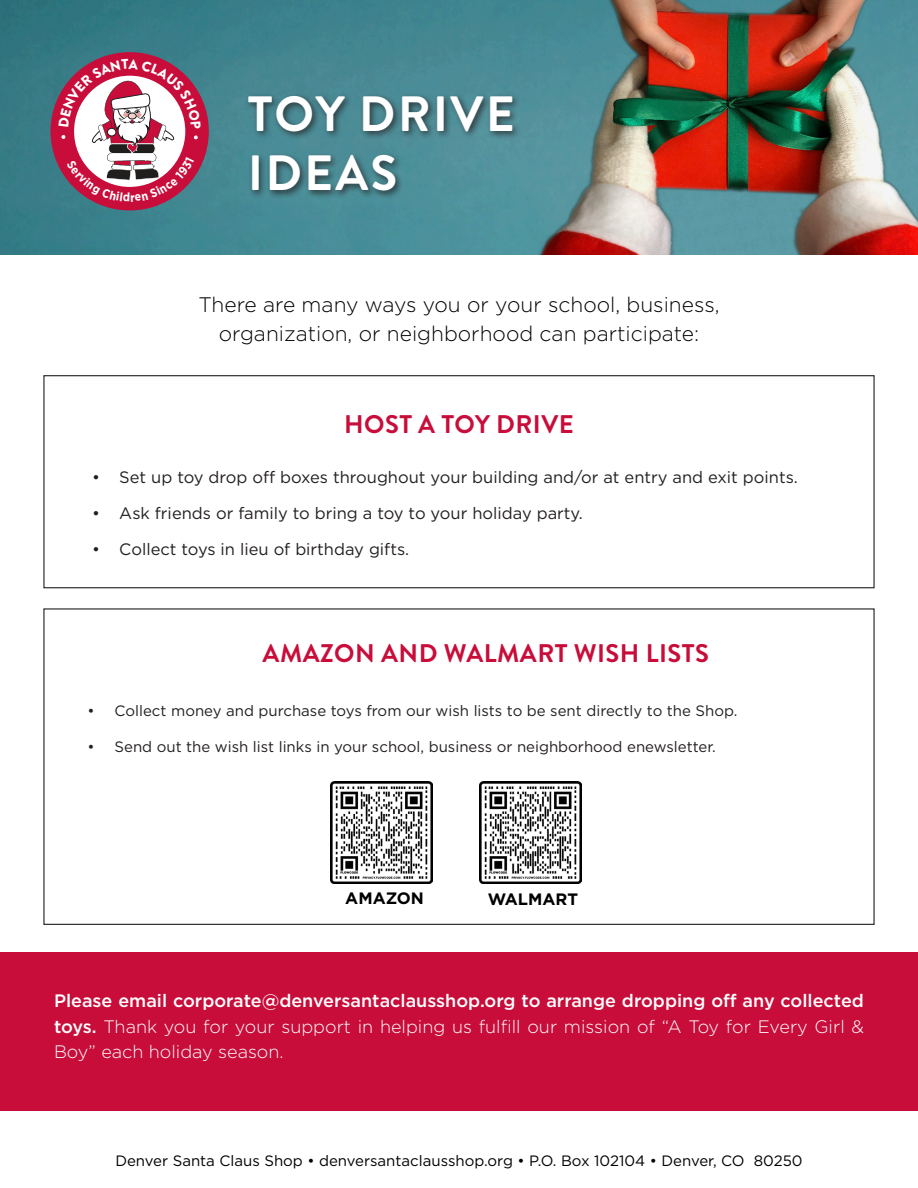
<style>
.page{position:relative;width:918px;height:1188px;background:#fff}
.page>*{position:absolute;margin:0;border:0;box-sizing:border-box;transform-origin:0 0}
.t1{font:700 49.5px "Brandon Grotesque";letter-spacing:.045em;color:#fff}
.t2{font:700 25.5px "Brandon Grotesque";letter-spacing:.02em;color:#c80d3a}
.t3{font:300 21px/28.5px "Gotham";color:#000;text-align:center}
.t4{font:300 18px/25.5px "Gotham";color:#fff;text-align:justify}
.t5{font:16.5px "Gotham";color:#231f20}
.t6{font:700 16.5px "Gotham";color:#000}
.t7{font:15px "Gotham";color:#231f20}
.t8{font:15px "Gotham";color:#000}
.s1{font-weight:500}
</style>
<div class="page">
<img style="left:0;top:0;width:918px;height:254px">
<div style="left:51px;top:52px;width:158px;height:158px;background:#c80d3a;border-radius:50%"></div>
<div style="left:0;top:952px;width:918px;height:158px;background:#c80d3a"></div>
<div style="left:245px;top:92px;width:277px;height:108px;background:#231f20;opacity:.75"></div>
<div style="left:43px;top:375px;width:832px;height:213px;border:1px solid #231f20"></div>
<img style="left:330px;top:782px;width:102px;height:102px">
<img style="left:479px;top:782px;width:102px;height:102px">
<svg style="left:59px;top:58px;width:142px;height:144px"></svg>
<p class="t1" style="left:248px;top:79px;width:269px">TOY DRIVE</p>
<p class="t1" style="left:248px;top:139px;width:151px">IDEAS</p>
<p class="t3" style="left:198px;top:290px;width:523px">There are many ways you or your school, business, organization, or neighborhood can participate:</p>
<p class="t2" style="left:344px;top:407px;width:231px">HOST A TOY DRIVE</p>
<p class="t5" style="left:92px;top:467px;width:707px">• Set up toy drop off boxes throughout your building and/or at entry and exit points.</p>
<p class="t5" style="left:92px;top:503px;width:492px">• Ask friends or family to bring a toy to your holiday party.</p>
<p class="t5" style="left:92px;top:539px;width:318px">• Collect toys in lieu of birthday gifts.</p>
<p class="t2" style="left:263px;top:635px;width:448px">AMAZON AND WALMART WISH LISTS</p>
<p class="t7" style="left:88px;top:701px;width:652px">• Collect money and purchase toys from our wish lists to be sent directly to the Shop.</p>
<p class="t7" style="left:88px;top:737px;width:630px">• Send out the wish list links in your school, business or neighborhood enewsletter.</p>
<p class="t6" style="left:345px;top:887px;width:80px">AMAZON</p>
<p class="t6" style="left:488px;top:888px;width:92px">WALMART</p>
<p class="t4" style="left:54px;top:988px;width:812px"><span class="s1">Please email corporate@denversantaclausshop.org to arrange dropping off any collected toys.</span> Thank you for your support in helping us fulfill our mission of “A Toy for Every Girl &amp; Boy” each holiday season.</p>
<p class="t8" style="left:115px;top:1151px;width:689px">Denver Santa Claus Shop • denversantaclausshop.org • P.O. Box 102104 • Denver, CO 80250</p>
</div>
